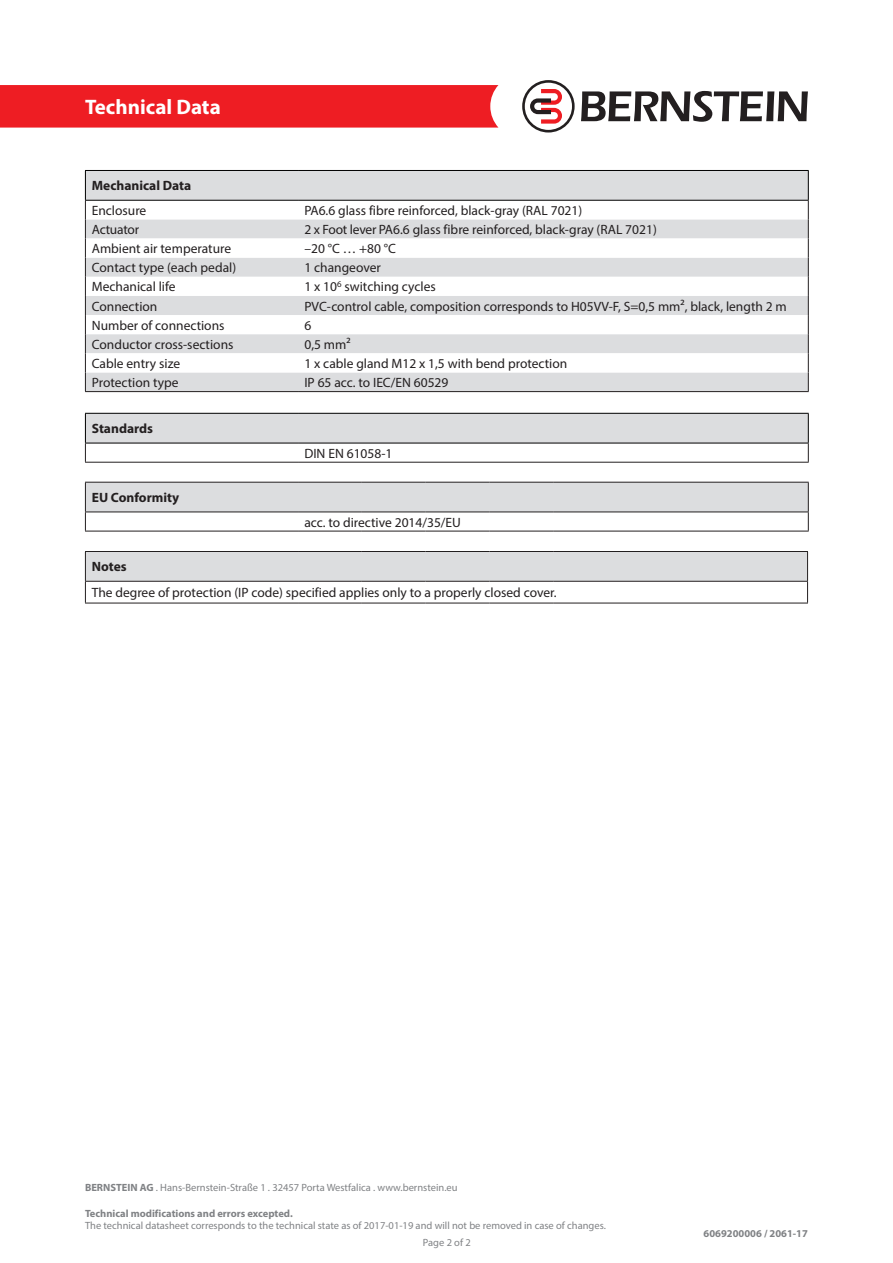
<style>
.page{position:relative;width:893px;height:1263px;background:#fff}
.page>*{position:absolute;margin:0;border:0;box-sizing:border-box;transform-origin:0 0}
.t1{font:700 21px "Myriad Pro";color:#fff}
.t2{font:13.5px "Myriad Pro";color:#231f20}
.t3{font:700 13.5px "Myriad Pro";color:#231f20}
.t4{font:10.5px/16.8px "Myriad Pro";color:#808285}
.t5{font:700 10.5px "Myriad Pro";color:#808285}
.s1{font-weight:700}
</style>
<div class="page">
<div style="left:0;top:85px;width:498px;height:43px;background:#ee1d23"></div>
<svg style="left:581px;top:91px;width:227px;height:31px"></svg>
<svg style="left:522px;top:80px;width:53px;height:53px"></svg>
<div style="left:86px;top:171px;width:722px;height:220px;background:#dcdddf"></div>
<svg style="left:86px;top:201px;width:722px;height:171px"></svg>
<svg style="left:808px;top:171px;width:1px;height:220px"></svg>
<hr style="left:85px;top:391px;width:213px;height:1px;background:#231f20">
<hr style="left:298px;top:391px;width:511px;height:1px;background:#231f20">
<hr style="left:85px;top:170px;width:213px;height:1px;background:#000">
<svg style="left:85px;top:171px;width:1px;height:220px"></svg>
<hr style="left:298px;top:170px;width:511px;height:1px;background:#000">
<hr style="left:85px;top:200px;width:213px;height:1px;background:#000">
<hr style="left:298px;top:200px;width:511px;height:1px;background:#000">
<hr style="left:85px;top:413px;width:213px;height:1px;background:#000">
<hr style="left:298px;top:413px;width:511px;height:1px;background:#000">
<svg style="left:85px;top:414px;width:724px;height:48px"></svg>
<hr style="left:85px;top:462px;width:213px;height:1px;background:#231f20">
<hr style="left:298px;top:462px;width:511px;height:1px;background:#231f20">
<svg style="left:85px;top:483px;width:724px;height:48px"></svg>
<hr style="left:85px;top:482px;width:213px;height:1px;background:#231f20">
<hr style="left:298px;top:482px;width:64px;height:1px;background:#231f20">
<hr style="left:362px;top:482px;width:64px;height:1px;background:#231f20">
<hr style="left:426px;top:482px;width:63px;height:1px;background:#231f20">
<hr style="left:489px;top:482px;width:64px;height:1px;background:#231f20">
<hr style="left:553px;top:482px;width:256px;height:1px;background:#231f20">
<hr style="left:85px;top:531px;width:213px;height:1px;background:#231f20">
<hr style="left:298px;top:531px;width:64px;height:1px;background:#231f20">
<hr style="left:362px;top:531px;width:64px;height:1px;background:#231f20">
<hr style="left:426px;top:531px;width:63px;height:1px;background:#231f20">
<hr style="left:489px;top:531px;width:64px;height:1px;background:#231f20">
<hr style="left:553px;top:531px;width:256px;height:1px;background:#231f20">
<svg style="left:85px;top:552px;width:723px;height:51px"></svg>
<hr style="left:85px;top:551px;width:213px;height:1px;background:#231f20">
<hr style="left:298px;top:551px;width:64px;height:1px;background:#231f20">
<hr style="left:362px;top:551px;width:64px;height:1px;background:#231f20">
<hr style="left:426px;top:551px;width:63px;height:1px;background:#231f20">
<hr style="left:489px;top:551px;width:64px;height:1px;background:#231f20">
<hr style="left:553px;top:551px;width:255px;height:1px;background:#231f20">
<hr style="left:85px;top:581px;width:213px;height:1px;background:#231f20">
<hr style="left:298px;top:581px;width:64px;height:1px;background:#231f20">
<hr style="left:362px;top:581px;width:64px;height:1px;background:#231f20">
<hr style="left:426px;top:581px;width:63px;height:1px;background:#231f20">
<hr style="left:489px;top:581px;width:64px;height:1px;background:#231f20">
<hr style="left:553px;top:581px;width:255px;height:1px;background:#231f20">
<hr style="left:85px;top:603px;width:213px;height:1px;background:#231f20">
<hr style="left:298px;top:603px;width:64px;height:1px;background:#231f20">
<hr style="left:362px;top:603px;width:64px;height:1px;background:#231f20">
<hr style="left:426px;top:603px;width:63px;height:1px;background:#231f20">
<hr style="left:489px;top:603px;width:64px;height:1px;background:#231f20">
<hr style="left:553px;top:603px;width:255px;height:1px;background:#231f20">
<h1 class="t1" style="left:85px;top:93px;width:137px">Technical Data</h1>
<p class="t3" style="left:92px;top:177px;width:101px">Mechanical Data</p>
<p class="t2" style="left:92px;top:202px;width:56px">Enclosure</p>
<p class="t2" style="left:304px;top:202px;width:279px">PA6.6 glass fibre reinforced, black-gray (RAL 7021)</p>
<p class="t2" style="left:92px;top:221px;width:49px">Actuator</p>
<p class="t2" style="left:304px;top:221px;width:354px">2 x Foot lever PA6.6 glass fibre reinforced, black-gray (RAL 7021)</p>
<p class="t2" style="left:92px;top:240px;width:141px">Ambient air temperature</p>
<p class="t2" style="left:304px;top:240px;width:93px">–20 °C … +80 °C</p>
<p class="t2" style="left:92px;top:259px;width:146px">Contact type (each pedal)</p>
<p class="t2" style="left:304px;top:259px;width:78px">1 changeover</p>
<p class="t2" style="left:92px;top:279px;width:85px">Mechanical life</p>
<p class="t2" style="left:304px;top:279px;width:133px">1 x 10<sup>6</sup> switching cycles</p>
<p class="t2" style="left:92px;top:298px;width:67px">Connection</p>
<p class="t2" style="left:304px;top:298px;width:484px">PVC-control cable, composition corresponds to H05VV-F, S=0,5 mm², black, length 2 m</p>
<p class="t2" style="left:92px;top:317px;width:134px">Number of connections</p>
<p class="t2" style="left:304px;top:317px;width:8px">6</p>
<p class="t2" style="left:92px;top:336px;width:143px">Conductor cross-sections</p>
<p class="t2" style="left:304px;top:336px;width:48px">0,5 mm²</p>
<p class="t2" style="left:92px;top:355px;width:90px">Cable entry size</p>
<p class="t2" style="left:304px;top:355px;width:264px">1 x cable gland M12 x 1,5 with bend protection</p>
<p class="t2" style="left:92px;top:374px;width:88px">Protection type</p>
<p class="t2" style="left:304px;top:374px;width:146px">IP 65 acc. to IEC/EN 60529</p>
<p class="t3" style="left:92px;top:420px;width:63px">Standards</p>
<p class="t2" style="left:304px;top:445px;width:90px">DIN EN 61058-1</p>
<p class="t3" style="left:92px;top:489px;width:89px">EU Conformity</p>
<p class="t2" style="left:304px;top:514px;width:158px">acc. to directive 2014/35/EU</p>
<p class="t3" style="left:92px;top:558px;width:36px">Notes</p>
<p class="t2" style="left:92px;top:584px;width:466px">The degree of protection (IP code) specified applies only to a properly closed cover.</p>
<p class="t4" style="left:85px;top:1179px;width:374px"><span class="s1">BERNSTEIN AG</span> . Hans-Bernstein-Straße 1 . 32457 Porta Westfalica . www.bernstein.eu</p>
<p class="t5" style="left:85px;top:1206px;width:209px">Technical modifications and errors excepted.</p>
<p class="t4" style="left:423px;top:1217px;width:184px;text-indent:-338px">The technical datasheet corresponds to the technical state as of 2017-01-19 and will not be removed in case of changes.<br>Page 2 of 2</p>
<p class="t5" style="left:704px;top:1227px;width:106px">6069200006 / 2061-17</p>
</div>
